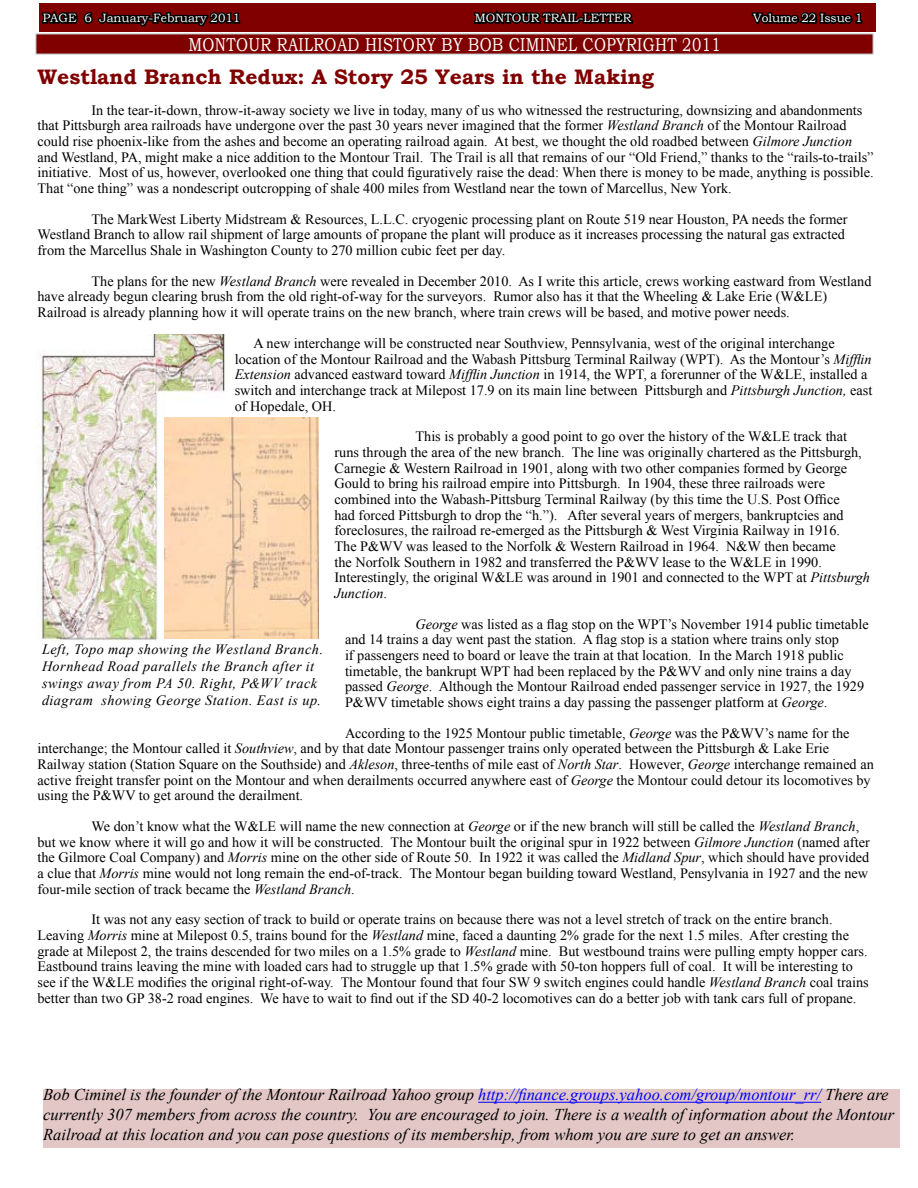
<style>
.page{position:relative;width:918px;height:1188px;background:#fff}
.page>*{position:absolute;margin:0;border:0;box-sizing:border-box;transform-origin:0 0}
.t1{font:700 21px "Bookman Old Style";color:#800000}
.t2{font:18.75px "Bookman Old Style";letter-spacing:.025em;color:#fff;scale:.8 1}
.t3{font:italic 16.5px/19.8px "Times New Roman";color:#000}
.t4{font:14.25px/15.6px "Times New Roman";color:#000}
.t5{font:italic 14.25px/17.1px "Times New Roman";letter-spacing:.035em;color:#000}
.t6{font:12px "Bookman Old Style";color:#fff}
.s1{font-style:italic}
.s2{color:#00f}
</style>
<div class="page">
<div style="left:36px;top:34px;width:837px;height:20px;background:#800000"></div>
<div style="left:39px;top:3px;width:837px;height:28px;background:#800000"></div>
<svg style="left:40px;top:11px;width:202px;height:24px"></svg>
<svg style="left:472px;top:9px;width:163px;height:26px"></svg>
<svg style="left:751px;top:12px;width:112px;height:13px"></svg>
<div style="left:43px;top:1089px;width:857px;height:59px;background:#e3c7c7"></div>
<hr style="left:478px;top:1102px;width:343px;height:1px;background:#00f">
<img style="left:37px;top:334px;width:198px;height:306px">
<img style="left:164px;top:417px;width:155px;height:221px">
<p class="t6" style="left:43px;top:10px;width:199px">PAGE 6 January-February 2011</p>
<p class="t6" style="left:475px;top:10px;width:158px">MONTOUR TRAIL-LETTER</p>
<p class="t6" style="left:753px;top:10px;width:111px">Volume 22 Issue 1</p>
<h2 class="t2" style="left:188px;top:32px;width:507px">MonTOUR RAILROAD HISTORY BY BOB CIMINEL copyright</h2>
<h2 class="t2" style="left:682px;top:32px;width:49px">2011</h2>
<h1 class="t1" style="left:38px;top:62px;width:618px">Westland Branch Redux: A Story 25 Years in the Making</h1>
<p class="t4" style="left:38px;top:102px;width:838px;text-indent:54px">In the tear-it-down, throw-it-away society we live in today, many of us who witnessed the restructuring, downsizing and abandonments that Pittsburgh area railroads have undergone over the past 30 years never imagined that the former <span class="s1">Westland Branch</span> of the Montour Railroad could rise phoenix-like from the ashes and become an operating railroad again. At best, we thought the old roadbed between <span class="s1">Gilmore Junction </span>and Westland, PA, might make a nice addition to the Montour Trail. The Trail is all that remains of our “Old Friend,” thanks to the “rails-to-trails” initiative. Most of us, however, overlooked one thing that could figuratively raise the dead: When there is money to be made, anything is possible.<br>That “one thing” was a nondescript outcropping of shale 400 miles from Westland near the town of Marcellus, New York.</p>
<p class="t4" style="left:38px;top:211px;width:812px;text-indent:54px">The MarkWest Liberty Midstream &amp; Resources, L.L.C. cryogenic processing plant on Route 519 near Houston, PA needs the former<br>Westland Branch to allow rail shipment of large amounts of propane the plant will produce as it increases processing the natural gas extracted from the Marcellus Shale in Washington County to 270 million cubic feet per day.</p>
<p class="t4" style="left:38px;top:273px;width:835px;text-indent:54px">The plans for the new <span class="s1">Westland Branch</span> were revealed in December 2010. As I write this article, crews working eastward from Westland have already begun clearing brush from the old right-of-way for the surveyors. Rumor also has it that the Wheeling &amp; Lake Erie (W&amp;LE)<br>Railroad is already planning how it will operate trains on the new branch, where train crews will be based, and motive power needs.</p>
<p class="t4" style="left:235px;top:335px;width:639px;text-indent:19px">A new interchange will be constructed near Southview, Pennsylvania, west of the original interchange location of the Montour Railroad and the Wabash Pittsburg Terminal Railway (WPT). As the Montour’s <span class="s1">Mifflin Extension</span> advanced eastward toward <span class="s1">Mifflin Junction</span> in 1914, the WPT, a forerunner of the W&amp;LE, installed a switch and interchange track at Milepost 17.9 on its main line between Pittsburgh and <span class="s1">Pittsburgh Junction,</span> east of Hopedale, OH.</p>
<p class="t4" style="left:335px;top:428px;width:537px;text-indent:81px">This is probably a good point to go over the history of the W&amp;LE track that runs through the area of the new branch. The line was originally chartered as the Pittsburgh, Carnegie &amp; Western Railroad in 1901, along with two other companies formed by George Gould to bring his railroad empire into Pittsburgh. In 1904, these three railroads were combined into the Wabash-Pittsburg Terminal Railway (by this time the U.S. Post Office<br>had forced Pittsburgh to drop the “h.”). After several years of mergers, bankruptcies and foreclosures, the railroad re-emerged as the Pittsburgh &amp; West Virginia Railway in 1916.<br>The P&amp;WV was leased to the Norfolk &amp; Western Railroad in 1964. N&amp;W then became<br>the Norfolk Southern in 1982 and transferred the P&amp;WV lease to the W&amp;LE in 1990.<br>Interestingly, the original W&amp;LE was around in 1901 and connected to the WPT at <span class="s1">Pittsburgh Junction</span>.</p>
<p class="t4" style="left:345px;top:616px;width:525px;text-indent:70px"><span class="s1">George</span> was listed as a flag stop on the WPT’s November 1914 public timetable and 14 trains a day went past the station. A flag stop is a station where trains only stop<br>if passengers need to board or leave the train at that location. In the March 1918 public timetable, the bankrupt WPT had been replaced by the P&amp;WV and only nine trains a day passed <span class="s1">George</span>. Although the Montour Railroad ended passenger service in 1927, the 1929<br>P&amp;WV timetable shows eight trains a day passing the passenger platform at <span class="s1">George</span>.</p>
<p class="t4" style="left:38px;top:725px;width:838px;text-indent:308px">According to the 1925 Montour public timetable, <span class="s1">George</span> was the P&amp;WV’s name for the interchange; the Montour called it <span class="s1">Southview</span>, and by that date Montour passenger trains only operated between the Pittsburgh &amp; Lake Erie Railway station (Station Square on the Southside) and <span class="s1">Akleson</span>, three-tenths of mile east of <span class="s1">North Star</span>. However, <span class="s1">George</span> interchange remained an active freight transfer point on the Montour and when derailments occurred anywhere east of <span class="s1">George</span> the Montour could detour its locomotives by using the P&amp;WV to get around the derailment.</p>
<p class="t4" style="left:37px;top:818px;width:834px;text-indent:54px">We don’t know what the W&amp;LE will name the new connection at <span class="s1">George</span> or if the new branch will still be called the <span class="s1">Westland Branch</span>, but we know where it will go and how it will be constructed. The Montour built the original spur in 1922 between <span class="s1">Gilmore Junction</span> (named after the Gilmore Coal Company) and <span class="s1">Morris</span> mine on the other side of Route 50. In 1922 it was called the <span class="s1">Midland Spur</span>, which should have provided a clue that <span class="s1">Morris</span> mine would not long remain the end-of-track. The Montour began building toward Westland, Pensylvania in 1927 and the new four-mile section of track became the <span class="s1">Westland Branch</span>.</p>
<p class="t4" style="left:37px;top:912px;width:833px;text-indent:54px">It was not any easy section of track to build or operate trains on because there was not a level stretch of track on the entire branch.<br>Leaving <span class="s1">Morris</span> mine at Milepost 0.5, trains bound for the <span class="s1">Westland</span> mine, faced a daunting 2% grade for the next 1.5 miles. After cresting the grade at Milepost 2, the trains descended for two miles on a 1.5% grade to <span class="s1">Westland</span> mine. But westbound trains were pulling empty hopper cars.<br>Eastbound trains leaving the mine with loaded cars had to struggle up that 1.5% grade with 50-ton hoppers full of coal. It will be interesting to see if the W&amp;LE modifies the original right-of-way. The Montour found that four SW 9 switch engines could handle <span class="s1">Westland Branch</span> coal trains better than two GP 38-2 road engines. We have to wait to find out if the SD 40-2 locomotives can do a better job with tank cars full of propane.</p>
<p class="t5" style="left:42px;top:640px;width:283px">Left, Topo map showing the Westland Branch.<br>Hornhead Road parallels the Branch after it swings away from PA 50. Right, P&amp;WV track diagram showing George Station. East is up.</p>
<p class="t3" style="left:43px;top:1085px;width:853px">Bob Ciminel is the founder of the Montour Railroad Yahoo group <span class="s2">http://finance.groups.yahoo.com/group/montour_rr/</span> There are currently 307 members from across the country. You are encouraged to join. There is a wealth of information about the Montour<br>Railroad at this location and you can pose questions of its membership, from whom you are sure to get an answer.</p>
</div>
